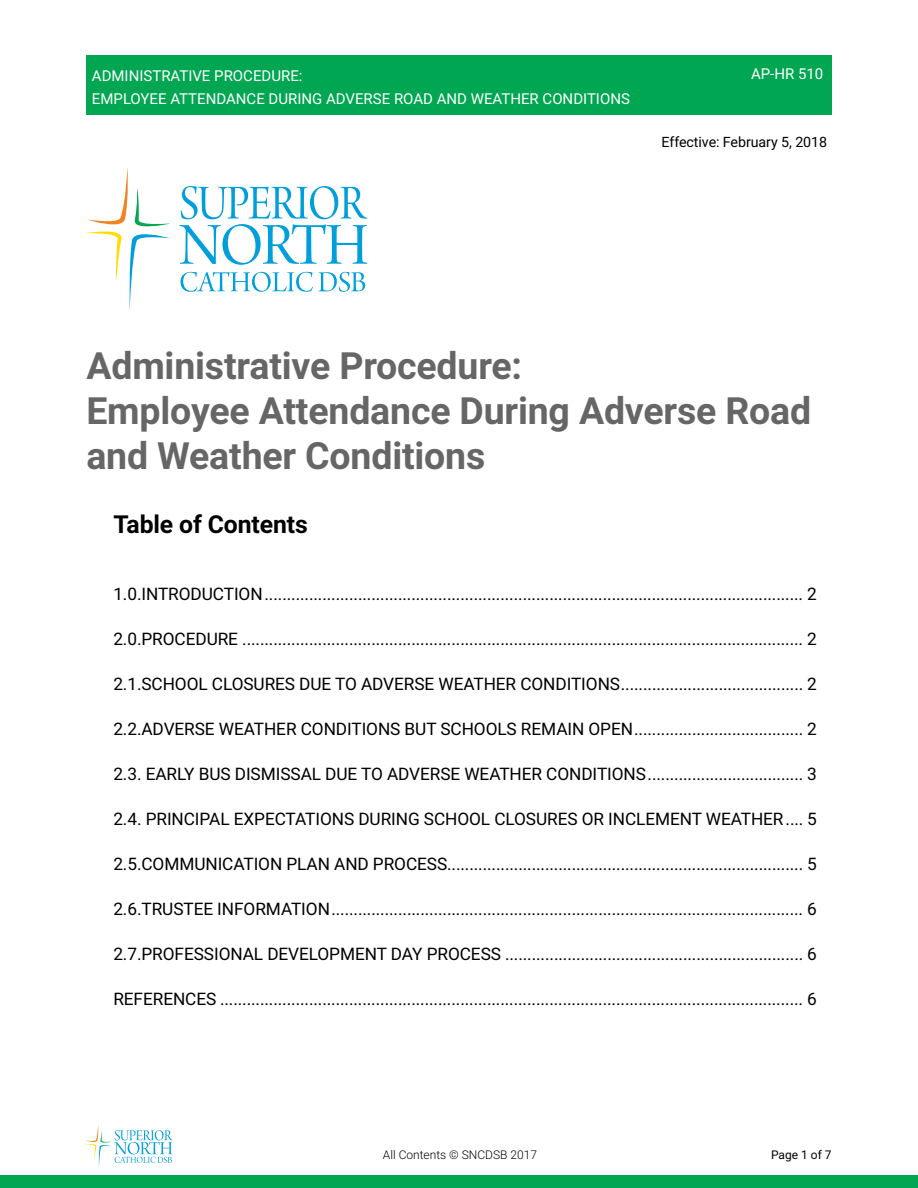
<style>
.page{position:relative;width:918px;height:1188px;background:#fff}
.page>*{position:absolute;margin:0;border:0;box-sizing:border-box;transform-origin:0 0}
.Title_grey{font:700 37.5px/45px "Roboto";letter-spacing:-.005em;color:#666}
.Content{font:700 24.75px "Roboto";letter-spacing:-.005em;color:#000}
.Content-2{font:17.25px "Roboto";letter-spacing:-.005em;color:#000}
.t1{font:15px/22.5px "Roboto";color:#fff}
.t2{font:14.25px "Roboto";letter-spacing:-.005em;color:#000}
.t3{font:300 12px "Roboto";color:#000}
.t4{font:12px "Roboto";color:#000}
</style>
<div class="page">
<div style="left:86px;top:55px;width:746px;height:60px;background:#00a651"></div>
<div style="left:0;top:1175px;width:918px;height:13px;background:#00a651"></div>
<svg style="left:86px;top:1125px;width:87px;height:43px"></svg>
<svg style="left:86px;top:167px;width:281px;height:143px"></svg>
<p class="t1" style="left:92px;top:64px;width:540px">ADMINISTRATIVE PROCEDURE:<br>EMPLOYEE ATTENDANCE DURING ADVERSE ROAD AND WEATHER CONDITIONS</p>
<p class="t1" style="left:751px;top:62px;width:74px">AP-HR 510</p>
<p class="t2" style="left:662px;top:132px;width:167px">Effective: February 5, 2018</p>
<p class="Title_grey" style="left:86px;top:342px;width:726px">Administrative Procedure:<br>Employee Attendance During Adverse Road and Weather Conditions</p>
<p class="Content" style="left:113px;top:506px;width:196px">Table of Contents</p>
<p class="Content-2" style="left:113px;top:582px;width:705px">1.0.INTRODUCTION......................................................................................................................... 2</p>
<p class="Content-2" style="left:113px;top:627px;width:705px">2.0.PROCEDURE .............................................................................................................................. 2</p>
<p class="Content-2" style="left:113px;top:672px;width:705px">2.1.SCHOOL CLOSURES DUE TO ADVERSE WEATHER CONDITIONS......................................... 2</p>
<p class="Content-2" style="left:113px;top:717px;width:705px">2.2.ADVERSE WEATHER CONDITIONS BUT SCHOOLS REMAIN OPEN...................................... 2</p>
<p class="Content-2" style="left:113px;top:762px;width:705px">2.3. EARLY BUS DISMISSAL DUE TO ADVERSE WEATHER CONDITIONS................................... 3</p>
<p class="Content-2" style="left:113px;top:807px;width:705px">2.4. PRINCIPAL EXPECTATIONS DURING SCHOOL CLOSURES OR INCLEMENT WEATHER.... 5</p>
<p class="Content-2" style="left:113px;top:852px;width:705px">2.5.COMMUNICATION PLAN AND PROCESS................................................................................ 5</p>
<p class="Content-2" style="left:113px;top:897px;width:705px">2.6.TRUSTEE INFORMATION.......................................................................................................... 6</p>
<p class="Content-2" style="left:113px;top:942px;width:705px">2.7.PROFESSIONAL DEVELOPMENT DAY PROCESS ................................................................... 6</p>
<p class="Content-2" style="left:113px;top:987px;width:705px">REFERENCES ................................................................................................................................... 6</p>
<p class="t3" style="left:383px;top:1146px;width:156px">All Contents © SNCDSB 2017</p>
<p class="t4" style="left:771px;top:1146px;width:62px">Page 1 of 7</p>
</div>
